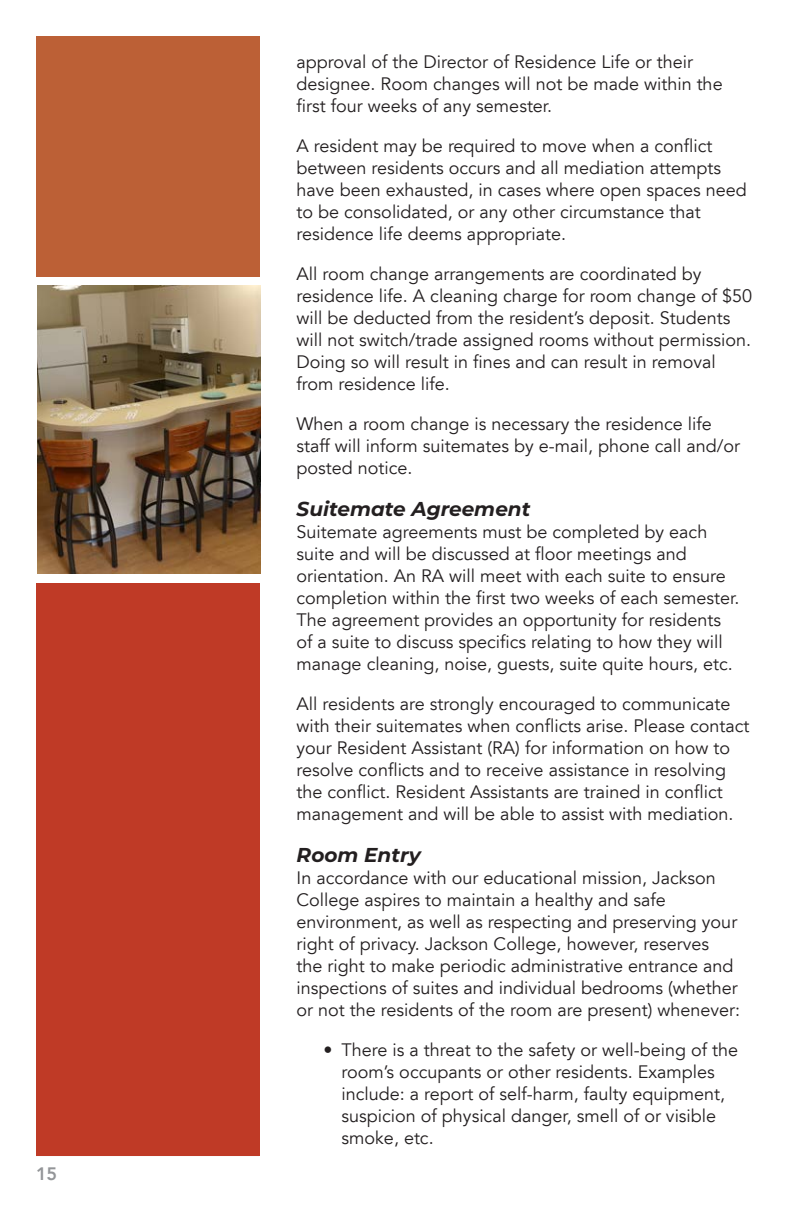
<style>
.page{position:relative;width:792px;height:1224px;background:#fff}
.page>*{position:absolute;margin:0;border:0;box-sizing:border-box;transform-origin:0 0}
.Subhead{font:italic 700 20px "Montserrat";color:#231f20}
.t1{font:18px/22px "Avenir LT";color:#231f20}
.t2{font:800 18px "Avenir LT";color:#939598}
</style>
<div class="page">
<div style="left:36px;top:36px;width:223px;height:240px;background:#bc6036"></div>
<div style="left:36px;top:583px;width:223px;height:573px;background:#bf3a26"></div>
<img style="left:37px;top:286px;width:224px;height:288px">
<p class="t2" style="left:36px;top:1163px;width:23px">15</p>
<p class="t1" style="left:297px;top:51px;width:428px">approval of the Director of Residence Life or their designee. Room changes will not be made within the first four weeks of any semester.</p>
<p class="t1" style="left:297px;top:135px;width:452px">A resident may be required to move when a conflict between residents occurs and all mediation attempts have been exhausted, in cases where open spaces need to be consolidated, or any other circumstance that residence life deems appropriate.</p>
<p class="t1" style="left:297px;top:263px;width:457px">All room change arrangements are coordinated by residence life. A cleaning charge for room change of $50 will be deducted from the resident’s deposit. Students will not switch/trade assigned rooms without permission.<br>Doing so will result in fines and can result in removal from residence life.</p>
<p class="t1" style="left:297px;top:413px;width:445px">When a room change is necessary the residence life staff will inform suitemates by e-mail, phone call and/or posted notice.</p>
<p class="Subhead" style="left:297px;top:494px;width:235px">Suitemate Agreement</p>
<p class="t1" style="left:297px;top:521px;width:444px">Suitemate agreements must be completed by each suite and will be discussed at floor meetings and orientation. An RA will meet with each suite to ensure completion within the first two weeks of each semester.<br>The agreement provides an opportunity for residents of a suite to discuss specifics relating to how they will manage cleaning, noise, guests, suite quite hours, etc.</p>
<p class="t1" style="left:297px;top:693px;width:454px">All residents are strongly encouraged to communicate with their suitemates when conflicts arise. Please contact your Resident Assistant (RA) for information on how to resolve conflicts and to receive assistance in resolving the conflict. Resident Assistants are trained in conflict management and will be able to assist with mediation.</p>
<p class="Subhead" style="left:297px;top:840px;width:126px">Room Entry</p>
<p class="t1" style="left:297px;top:867px;width:445px">In accordance with our educational mission, Jackson College aspires to maintain a healthy and safe environment, as well as respecting and preserving your right of privacy. Jackson College, however, reserves<br>the right to make periodic administrative entrance and inspections of suites and individual bedrooms (whether or not the residents of the room are present) whenever:</p>
<p class="t1" style="left:342px;top:1039px;width:398px;text-indent:-18px">• There is a threat to the safety or well-being of the room’s occupants or other residents. Examples include: a report of self-harm, faulty equipment, suspicion of physical danger, smell of or visible smoke, etc.</p>
</div>
